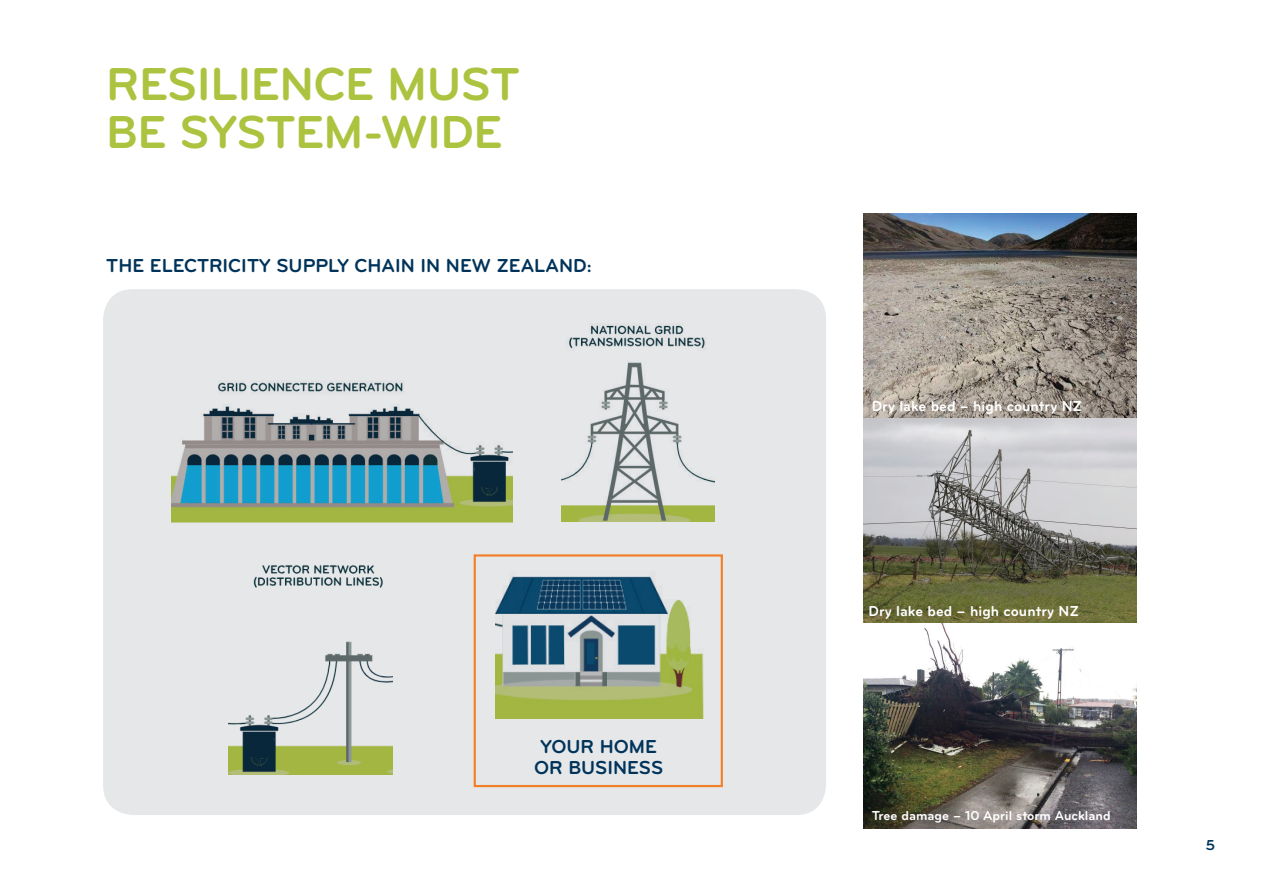
<style>
.page{position:relative;width:1263px;height:893px;background:#fff}
.page>*{position:absolute;margin:0;border:0;box-sizing:border-box;transform-origin:0 0}
.t1{font:700 48px/48px "Bryant Pro";letter-spacing:-.01em;color:#abc33f}
.t2{font:700 19.5px/21px "Bryant Pro";color:#00335a;text-align:center}
.t3{font:700 15px "Bryant Pro";color:#fff}
.t4{font:700 15px "Bryant Pro";color:#00335a}
.t5{font:700 13.5px "Bryant Pro";color:#fff}
</style>
<div class="page">
<div style="left:103px;top:289px;width:723px;height:526px;background:#e6e7e9;border-radius:30px"></div>
<img style="left:863px;top:213px;width:273px;height:615px">
<img style="left:171px;top:382px;width:341px;height:141px">
<img style="left:561px;top:325px;width:153px;height:197px">
<img style="left:229px;top:565px;width:163px;height:210px">
<img style="left:496px;top:574px;width:207px;height:145px">
<div style="left:474px;top:554px;width:249px;height:233px;border:2px solid #f47f2a"></div>
<h1 class="t1" style="left:106px;top:60px;width:415px">RESILIENCE MUST<br>BE SYSTEM-WIDE</h1>
<p class="t2" style="left:106px;top:255px;width:487px">THE ELECTRICITY SUPPLY CHAIN IN NEW ZEALAND:</p>
<p class="t2" style="left:534px;top:736px;width:130px">YOUR HOME<br>OR BUSINESS</p>
<p class="t3" style="left:872px;top:397px;width:212px">Dry lake bed – high country NZ</p>
<p class="t3" style="left:868px;top:602px;width:212px">Dry lake bed – high country NZ</p>
<p class="t5" style="left:872px;top:808px;width:240px">Tree damage – 10 April storm Auckland</p>
<p class="t4" style="left:1206px;top:836px;width:11px">5</p>
</div>
